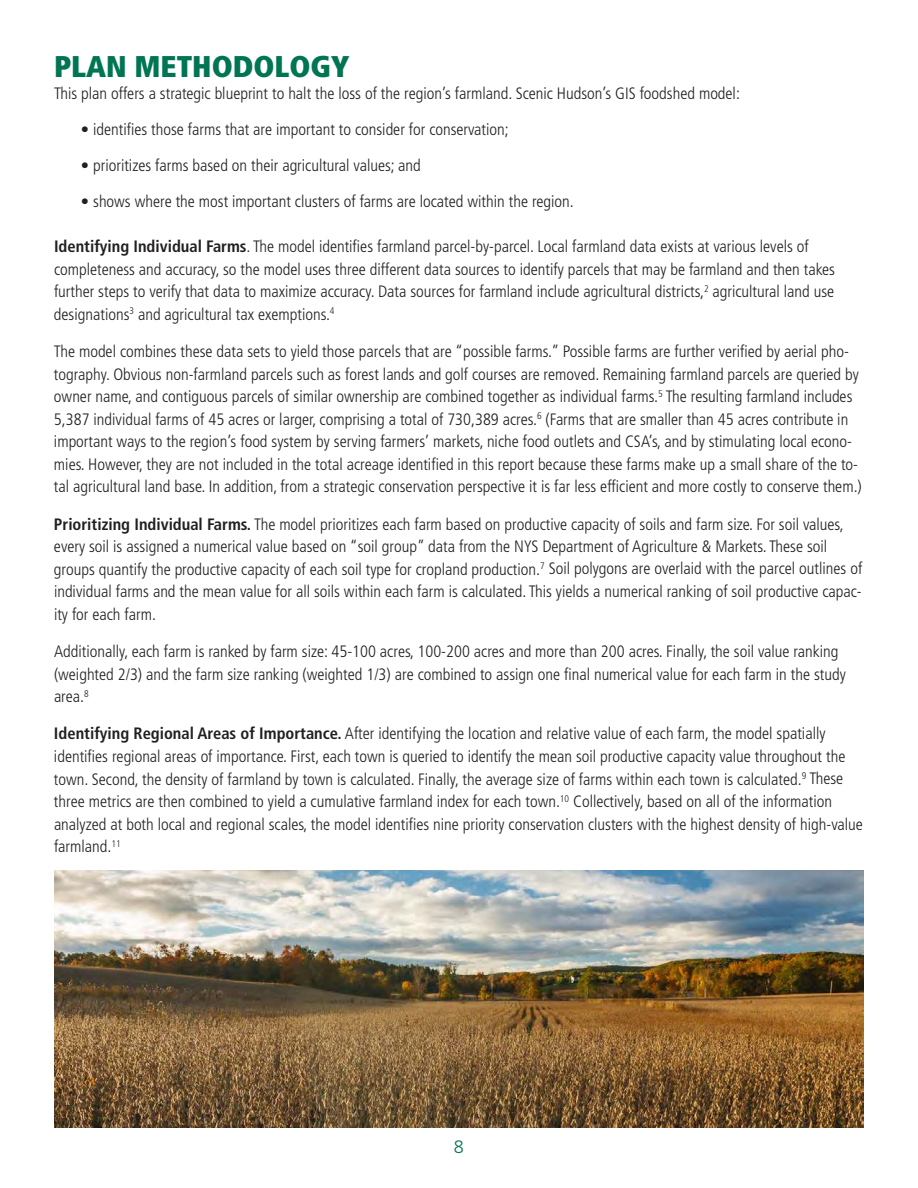
<style>
.page{position:relative;width:918px;height:1188px;background:#fff}
.page>*{position:absolute;margin:0;border:0;box-sizing:border-box;transform-origin:0 0}
.t1{font:900 condensed 30px "Frutiger";color:#007553}
.t2{font:300 18px "Frutiger LT Std";color:#007553}
.t3{font:300 condensed 16.5px/22.5px "Frutiger";color:#221f1f}
.s1{font-weight:700}
</style>
<div class="page">
<img style="left:54px;top:871px;width:810px;height:257px">
<h1 class="t1" style="left:54px;top:54px;width:297px">PLAN METHODOLOGY</h1>
<p class="t3" style="left:54px;top:83px;width:687px">This plan offers a strategic blueprint to halt the loss of the region’s farmland. Scenic Hudson’s GIS foodshed model:</p>
<p class="t3" style="left:81px;top:118px;width:429px">•฀identifies฀those฀farms฀that฀are฀important฀to฀consider฀for฀conservation;</p>
<p class="t3" style="left:81px;top:154px;width:345px">•฀prioritizes฀farms฀based฀on฀their฀agricultural฀values;฀and฀</p>
<p class="t3" style="left:81px;top:190px;width:498px">•฀shows฀where฀the฀most฀important฀clusters฀of฀farms฀are฀located฀within฀the฀region.฀</p>
<p class="t3" style="left:54px;top:236px;width:783px"><span class="s1">Identifying Individual Farms</span>. The model identifies farmland parcel-by-parcel. Local farmland data exists at various levels of completeness and accuracy, so the model uses three different data sources to identify parcels that may be farmland and then takes further steps to verify that data to maximize accuracy. Data sources for farmland include agricultural districts,<sup>2</sup> agricultural land use designations<sup>3</sup> and agricultural tax exemptions.<sup>4</sup></p>
<p class="t3" style="left:54px;top:341px;width:809px">The model combines these data sets to yield those parcels that are “possible farms.” Possible farms are further verified by aerial pho&shy;tography. Obvious non-farmland parcels such as forest lands and golf courses are removed. Remaining farmland parcels are queried by owner name, and contiguous parcels of similar ownership are combined together as individual farms.<sup>5</sup> The resulting farmland includes 5,387 individual farms of 45 acres or larger, comprising a total of 730,389 acres.<sup>6</sup> (Farms that are smaller than 45 acres contribute in important ways to the region’s food system by serving farmers’ markets, niche food outlets and CSA’s, and by stimulating local econo&shy;mies. However, they are not included in the total acreage identified in this report because these farms make up a small share of the to&shy;tal agricultural land base. In addition, from a strategic conservation perspective it is far less efficient and more costly to conserve them.)</p>
<p class="t3" style="left:54px;top:514px;width:810px"><span class="s1">Prioritizing Individual Farms.</span> The model prioritizes each farm based on productive capacity of soils and farm size. For soil values, every soil is assigned a numerical value based on “soil group” data from the NYS Department of Agriculture &amp; Markets. These soil groups quantify the productive capacity of each soil type for cropland production.<sup>7</sup> Soil polygons are overlaid with the parcel outlines of individual farms and the mean value for all soils within each farm is calculated. This yields a numerical ranking of soil productive capac&shy;ity for each farm.</p>
<p class="t3" style="left:54px;top:641px;width:793px">Additionally, each farm is ranked by farm size: 45-100 acres, 100-200 acres and more than 200 acres. Finally, the soil value ranking (weighted 2/3) and the farm size ranking (weighted 1/3) are combined to assign one final numerical value for each farm in the study area.<sup>8</sup></p>
<p class="t3" style="left:54px;top:724px;width:810px"><span class="s1">Identifying Regional Areas of Importance.</span> After identifying the location and relative value of each farm, the model spatially identifies regional areas of importance. First, each town is queried to identify the mean soil productive capacity value throughout the town. Second, the density of farmland by town is calculated. Finally, the average size of farms within each town is calculated.<sup>9</sup> These three metrics are then combined to yield a cumulative farmland index for each town.<sup>10</sup> Collectively, based on all of the information analyzed at both local and regional scales, the model identifies nine priority conservation clusters with the highest density of high-value farmland.<sup>11</sup></p>
<p class="t2" style="left:454px;top:1139px;width:12px">8</p>
</div>
